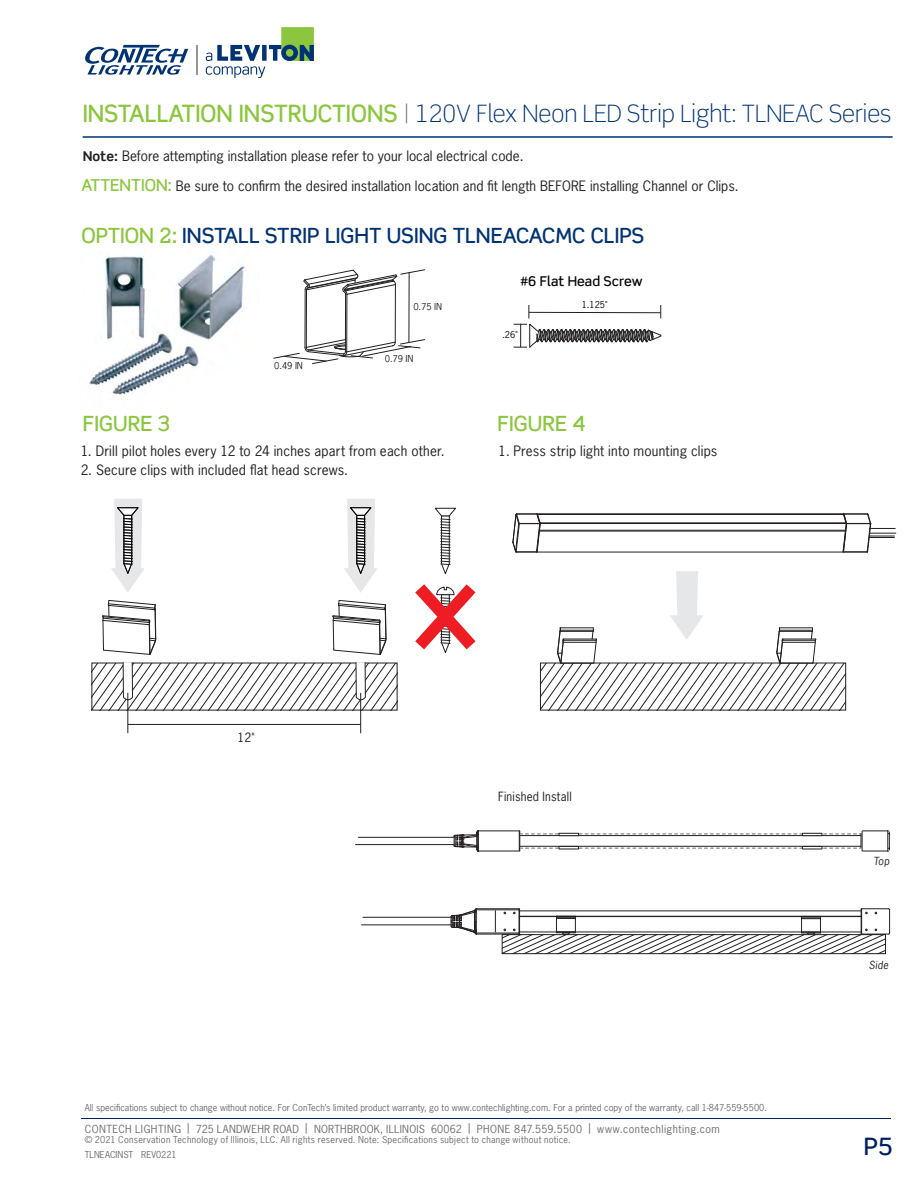
<style>
.page{position:relative;width:918px;height:1188px;background:#fff}
.page>*{position:absolute;margin:0;border:0;box-sizing:border-box;transform-origin:0 0}
.t1{font:300 24px "Scene Std";color:#013374}
.t2{font:500 24px "Scene Std";color:#001f61}
.t3{font:500 21px "Scene Std";color:#013374}
.t4{font:500 21px "Scene Std";color:#8bc63e}
.t5{font:13.5px "News Gothic Std";color:#231f20}
.t6{font:500 13.5px "Scene Std";color:#050504}
.t7{font:12px "News Gothic Std";letter-spacing:.02em;color:#231f20}
.t8{font:10.5px "News Gothic Std";letter-spacing:.035em;color:#6c6d70}
.t9{font:italic 10.5px "News Gothic Std";letter-spacing:.02em;color:#231f20}
.t10{font:9px "News Gothic Std";color:#6c6d70}
.t11{font:9px "News Gothic Std";letter-spacing:.03em;color:#6c6d70}
.t12{font:9px "News Gothic Std";color:#231f20}
.t13{font:9px "News Gothic Std";color:#050604}
.s1{font-weight:500;color:#8bc63e}
.s2{color:#76787b}
.s3{font-family:"Scene Std";font-weight:700}
.s4{font-family:"Scene Std";font-weight:500;font-size:16.5px;color:#8bc63e}
.s5{color:#8bc63e}
</style>
<div class="page">
<hr style="left:81px;top:1118px;width:810px;height:1px;background:#001f61">
<hr style="left:196px;top:45px;width:2px;height:29px;background:#939598">
<svg style="left:206px;top:27px;width:108px;height:51px"></svg>
<svg style="left:85px;top:45px;width:103px;height:30px"></svg>
<hr style="left:83px;top:136px;width:810px;height:2px;background:#013374">
<img style="left:89px;top:254px;width:156px;height:141px">
<svg style="left:92px;top:662px;width:305px;height:48px"></svg>
<svg style="left:434px;top:507px;width:22px;height:67px"></svg>
<svg style="left:415px;top:584px;width:61px;height:69px"></svg>
<svg style="left:514px;top:305px;width:148px;height:43px"></svg>
<svg style="left:111px;top:499px;width:33px;height:94px"></svg>
<svg style="left:344px;top:499px;width:33px;height:94px"></svg>
<hr style="left:128px;top:724px;width:233px;height:1px;background:#231f20">
<hr style="left:127px;top:693px;width:1px;height:40px;background:#231f20">
<hr style="left:360px;top:693px;width:1px;height:40px;background:#231f20">
<hr style="left:395px;top:285px;width:1px;height:57px;background:#231f20">
<hr style="left:346px;top:294px;width:1px;height:58px;background:#231f20">
<hr style="left:345px;top:294px;width:1px;height:58px;background:#231f20">
<hr style="left:306px;top:290px;width:1px;height:57px;background:#231f20">
<hr style="left:305px;top:290px;width:1px;height:57px;background:#231f20">
<svg style="left:303px;top:269px;width:122px;height:26px"></svg>
<hr style="left:409px;top:272px;width:1px;height:71px;background:#231f20">
<svg style="left:273px;top:339px;width:152px;height:25px"></svg>
<svg style="left:540px;top:571px;width:306px;height:139px"></svg>
<hr style="left:540px;top:523px;width:306px;height:1px;background:#231f20">
<hr style="left:539px;top:530px;width:306px;height:1px;background:#231f20">
<hr style="left:539px;top:531px;width:306px;height:1px;background:#231f20">
<hr style="left:537px;top:552px;width:306px;height:1px;background:#231f20">
<hr style="left:537px;top:514px;width:306px;height:1px;background:#231f20">
<svg style="left:512px;top:513px;width:29px;height:40px"></svg>
<svg style="left:842px;top:513px;width:54px;height:40px"></svg>
<svg style="left:102px;top:600px;width:55px;height:55px"></svg>
<svg style="left:332px;top:600px;width:55px;height:55px"></svg>
<hr style="left:478px;top:851px;width:41px;height:1px;background:#231f20">
<hr style="left:478px;top:831px;width:41px;height:1px;background:#231f20">
<svg style="left:453px;top:830px;width:26px;height:22px"></svg>
<hr style="left:356px;top:844px;width:98px;height:1px;background:#231f20">
<hr style="left:358px;top:837px;width:96px;height:1px;background:#231f20">
<svg style="left:519px;top:830px;width:371px;height:22px"></svg>
<div style="left:559px;top:833px;width:20px;height:3px;border:1px solid #231f20"></div>
<div style="left:559px;top:846px;width:20px;height:3px;border:1px solid #231f20"></div>
<div style="left:802px;top:833px;width:20px;height:3px;border:1px solid #231f20"></div>
<div style="left:802px;top:846px;width:20px;height:3px;border:1px solid #231f20"></div>
<hr style="left:476px;top:934px;width:43px;height:1px;background:#231f20">
<hr style="left:475px;top:933px;width:45px;height:1px;background:#231f20">
<hr style="left:475px;top:909px;width:45px;height:1px;background:#231f20">
<hr style="left:476px;top:908px;width:43px;height:1px;background:#231f20">
<svg style="left:502px;top:908px;width:388px;height:46px"></svg>
<svg style="left:450px;top:908px;width:27px;height:27px"></svg>
<hr style="left:362px;top:924px;width:90px;height:1px;background:#231f20">
<hr style="left:363px;top:917px;width:89px;height:1px;background:#231f20">
<svg style="left:495px;top:911px;width:1px;height:21px"></svg>
<h1 class="t1" style="left:83px;top:99px;width:810px"><span class="s1">INSTALLATION INSTRUCTIONS</span> <span class="s2">|</span> 120V Flex Neon LED Strip Light: TLNEAC Series</h1>
<p class="t5" style="left:83px;top:147px;width:442px"><span class="s3">Note:</span> Before attempting installation please refer to your local electrical code.</p>
<p class="t5" style="left:81px;top:178px;width:659px"><span class="s4">ATTENTION:</span> Be sure to confirm the desired installation location and fit length BEFORE installing Channel or Clips.</p>
<h2 class="t3" style="left:81px;top:223px;width:564px"><span class="s5">OPTION 2:</span> INSTALL STRIP LIGHT USING TLNEACACMC CLIPS</h2>
<p class="t12" style="left:274px;top:360px;width:30px;rotate:1deg">0.49 IN</p>
<p class="t12" style="left:414px;top:301px;width:30px;rotate:1deg">0.75 IN</p>
<p class="t12" style="left:385px;top:353px;width:30px;rotate:1deg">0.79 IN</p>
<p class="t6" style="left:520px;top:273px;width:124px">#6 Flat Head Screw</p>
<p class="t13" style="left:502px;top:329px;width:17px">.26"</p>
<p class="t13" style="left:582px;top:299px;width:27px">1.125"</p>
<h2 class="t4" style="left:83px;top:411px;width:89px">FIGURE 3</h2>
<h2 class="t4" style="left:497px;top:411px;width:89px">FIGURE 4</h2>
<p class="t5" style="left:81px;top:442px;width:366px">1. Drill pilot holes every 12 to 24 inches apart from each other.</p>
<p class="t5" style="left:81px;top:462px;width:269px">2. Secure clips with included flat head screws.</p>
<p class="t5" style="left:499px;top:442px;width:220px">1. Press strip light into mounting clips</p>
<p class="t7" style="left:238px;top:730px;width:19px">12"</p>
<p class="t7" style="left:498px;top:788px;width:75px">Finished Install</p>
<p class="t10" style="left:85px;top:1102px;width:684px">All specifications subject to change without notice. For ConTech’s limited product warranty, go to www.contechlighting.com. For a printed copy of the warranty, call 1-847-559-5500.</p>
<p class="t8" style="left:85px;top:1122px;width:637px">CONTECH LIGHTING | 725 LANDWEHR ROAD | NORTHBROOK, ILLINOIS 60062 | PHONE 847.559.5500 | www.contechlighting.com</p>
<p class="t11" style="left:85px;top:1134px;width:488px">© 2021 Conservation Technology of Illinois, LLC. All rights reserved. Note: Specifications subject to change without notice.</p>
<p class="t10" style="left:85px;top:1149px;width:94px">TLNEACINST REV0221</p>
<p class="t9" style="left:873px;top:855px;width:17px">Top</p>
<p class="t9" style="left:869px;top:958px;width:21px">Side</p>
<h1 class="t2" style="left:864px;top:1131px;width:30px">P5</h1>
</div>
